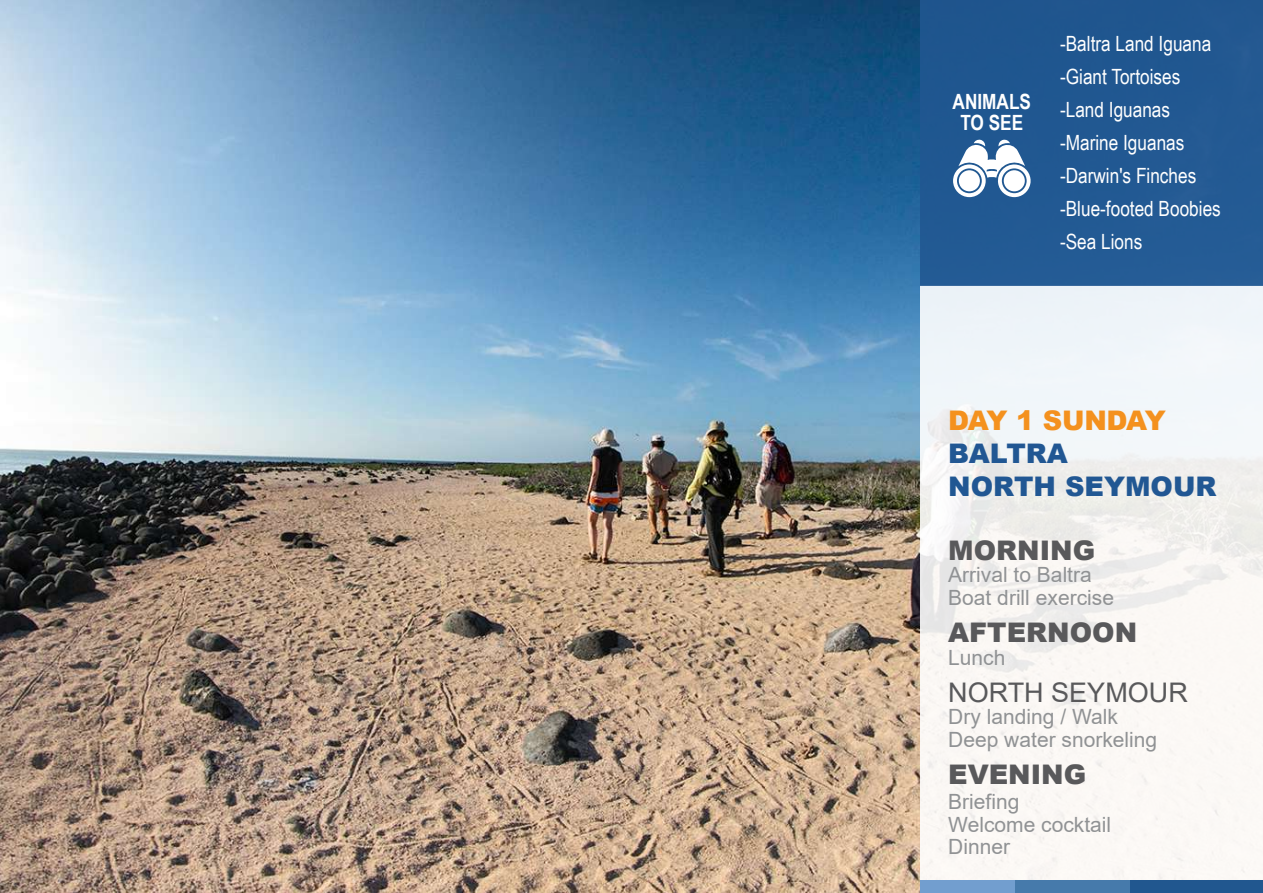
<style>
.page{position:relative;width:1263px;height:893px;background:#fff}
.page>*{position:absolute;margin:0;border:0;box-sizing:border-box;transform-origin:0 0}
.t1{font:900 27px "Arial";color:#59595b}
.t2{font:900 27px/33px "Arial";color:#215793}
.t3{font:27px "Arial";color:#59595b}
.t4{font:900 27px "Arial";letter-spacing:-.05em;color:#f4911e}
.t5{font:21px/33px "Arial Narrow";color:#fff}
.t6{font:21px/22.5px "Arial";color:#909294}
.t7{font:700 21px/21px "Arial Narrow";color:#fff;text-align:center}
</style>
<div class="page">
<img style="left:0;top:0;width:920px;height:893px">
<div style="left:920px;top:285px;width:343px;height:608px;background:linear-gradient(to right,#f4f4f3,#f7f6f5)"></div>
<div style="left:920px;top:0;width:343px;height:285px;background:#215791"></div>
<div style="left:920px;top:881px;width:95px;height:12px;background:#729ecf"></div>
<div style="left:1015px;top:881px;width:116px;height:12px;background:#467aab"></div>
<div style="left:1131px;top:881px;width:132px;height:12px;background:#21578f"></div>
<svg style="left:953px;top:139px;width:77px;height:58px"></svg>
<div style="left:1004px;top:170px;width:21px;height:21px;background:#fff;border-radius:50%"></div>
<div style="left:959px;top:170px;width:21px;height:21px;background:#fff;border-radius:50%"></div>
<p class="t7" style="left:952px;top:90px;width:80px">ANIMALS<br>TO SEE</p>
<p class="t5" style="left:1060px;top:26px;width:162px">-Baltra Land Iguana -Giant Tortoises -Land Iguanas -Marine Iguanas -Darwin's Finches -Blue-footed Boobies -Sea Lions</p>
<p class="t4" style="left:948px;top:401px;width:219px">DAY 1 SUNDAY</p>
<p class="t2" style="left:948px;top:436px;width:270px">BALTRA<br>NORTH SEYMOUR</p>
<p class="t1" style="left:948px;top:530px;width:148px">MORNING</p>
<p class="t6" style="left:948px;top:563px;width:167px">Arrival to Baltra<br>Boat drill exercise</p>
<p class="t1" style="left:948px;top:613px;width:190px">AFTERNOON</p>
<p class="t6" style="left:948px;top:646px;width:59px">Lunch</p>
<p class="t3" style="left:948px;top:673px;width:241px">NORTH SEYMOUR</p>
<p class="t6" style="left:948px;top:706px;width:210px">Dry landing / Walk<br>Deep water snorkeling</p>
<p class="t1" style="left:948px;top:755px;width:139px">EVENING</p>
<p class="t6" style="left:948px;top:791px;width:164px">Briefing<br>Welcome cocktail<br>Dinner</p>
</div>
